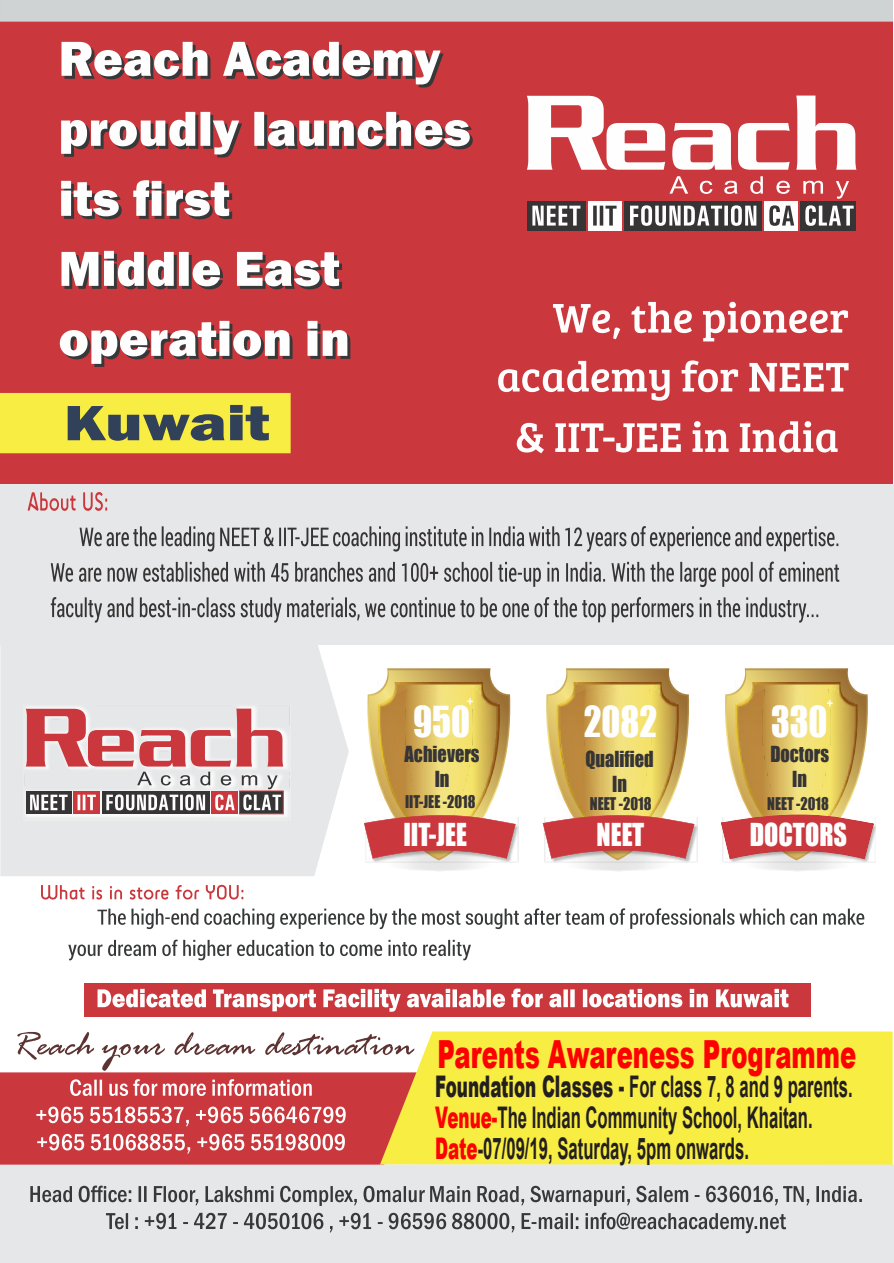
<style>
.page{position:relative;width:894px;height:1263px;background:#fff}
.page>*{position:absolute;margin:0;border:0;box-sizing:border-box;transform-origin:0 0}
.t1{font:39.3px "Impact";color:#fefefe;scale:.9 1}
.t2{font:900 38.7px "Arial";color:#f00;scale:.63 1}
.t3{font:700 29.7px/30.8px "Arial";color:#231f20;scale:.56 1}
.t4{font:29.1px "Impact";color:#fefefe;scale:.9 1}
.t5{font:20.4px/24.8px "Impact";color:#373435;text-align:center;scale:.9 1}
.t6{font:16.05px "Impact";color:#373435;scale:.9 1}
.s1{font-weight:900}
.s2{font-weight:900;color:#f00}
</style>
<div class="page">
<div style="left:0;top:21px;width:892px;height:484px;background:#ca373c"></div>
<div style="left:0;top:484px;width:893px;height:160px;background:#e6e7e8"></div>
<svg style="left:28px;top:492px;width:79px;height:19px"></svg>
<svg style="left:80px;top:526px;width:758px;height:26px"></svg>
<svg style="left:51px;top:562px;width:788px;height:25px"></svg>
<svg style="left:51px;top:597px;width:767px;height:26px"></svg>
<svg style="left:97px;top:908px;width:766px;height:21px"></svg>
<svg style="left:68px;top:940px;width:403px;height:20px"></svg>
<svg style="left:553px;top:302px;width:294px;height:39px"></svg>
<svg style="left:498px;top:360px;width:350px;height:41px"></svg>
<svg style="left:516px;top:421px;width:321px;height:32px"></svg>
<svg style="left:61px;top:42px;width:382px;height:45px"></svg>
<svg style="left:61px;top:112px;width:411px;height:45px"></svg>
<svg style="left:61px;top:180px;width:171px;height:39px"></svg>
<svg style="left:61px;top:251px;width:281px;height:38px"></svg>
<svg style="left:60px;top:321px;width:290px;height:46px"></svg>
<svg style="left:0;top:393px;width:290px;height:60px;background:#cac547"></svg>
<div style="left:0;top:0;width:892px;height:21px;background:#d0d3d3"></div>
<div style="left:417px;top:1031px;width:475px;height:134px;background:#f8ed42"></div>
<svg style="left:0;top:1032px;width:417px;height:133px"></svg>
<div style="left:84px;top:983px;width:726px;height:33px;background:#ca373c"></div>
<svg style="left:97px;top:988px;width:691px;height:24px"></svg>
<svg style="left:796px;top:96px;width:60px;height:74px"></svg>
<svg style="left:669px;top:176px;width:179px;height:23px"></svg>
<svg style="left:527px;top:96px;width:138px;height:74px"></svg>
<svg style="left:672px;top:123px;width:59px;height:47px"></svg>
<svg style="left:738px;top:123px;width:51px;height:47px"></svg>
<div style="left:527px;top:201px;width:58px;height:29px;background:#373435"></div>
<svg style="left:532px;top:206px;width:48px;height:20px"></svg>
<div style="left:588px;top:201px;width:33px;height:29px;background:#fefefe"></div>
<svg style="left:593px;top:206px;width:23px;height:20px"></svg>
<div style="left:624px;top:201px;width:137px;height:29px;background:#373435"></div>
<svg style="left:630px;top:205px;width:126px;height:21px"></svg>
<div style="left:764px;top:201px;width:33px;height:29px;background:#fefefe"></div>
<div style="left:800px;top:201px;width:56px;height:29px;background:#373435"></div>
<svg style="left:805px;top:205px;width:48px;height:21px"></svg>
<svg style="left:0;top:644px;width:348px;height:232px;background:#e7e8e9"></svg>
<img style="left:369px;top:824px;width:149px;height:38px">
<svg style="left:364px;top:668px;width:151px;height:192px;background:#d8aa70"></svg>
<img style="left:544px;top:824px;width:153px;height:38px">
<svg style="left:542px;top:668px;width:152px;height:192px;background:#d9ab72"></svg>
<img style="left:722px;top:823px;width:153px;height:39px">
<svg style="left:721px;top:668px;width:152px;height:192px;background:#d9aa71"></svg>
<img style="left:24px;top:705px;width:267px;height:115px">
<svg style="left:26px;top:709px;width:257px;height:57px;background:#db979a"></svg>
<div style="left:26px;top:791px;width:46px;height:23px;background:linear-gradient(to right,#373435,#373435)"></div>
<svg style="left:30px;top:795px;width:38px;height:15px"></svg>
<div style="left:74px;top:791px;width:26px;height:23px;background:#ca373c"></div>
<svg style="left:77px;top:795px;width:19px;height:15px"></svg>
<div style="left:102px;top:791px;width:107px;height:23px;background:#373435"></div>
<div style="left:211px;top:791px;width:26px;height:23px;background:linear-gradient(to right,#ca373c,#ca373c)"></div>
<div style="left:239px;top:791px;width:44px;height:23px;background:linear-gradient(to right,#373435,#373435);border:1px solid #ca373c"></div>
<svg style="left:106px;top:772px;width:175px;height:38px"></svg>
<svg style="left:41px;top:885px;width:202px;height:14px"></svg>
<div style="left:0;top:1165px;width:893px;height:98px;background:#e6e7e8"></div>
<svg style="left:30px;top:1186px;width:831px;height:20px;background:#b3b4b5"></svg>
<svg style="left:106px;top:1213px;width:679px;height:20px;background:#b5b6b7"></svg>
<svg style="left:769px;top:205px;width:24px;height:21px"></svg>
<h1 class="t1" style="left:413px;top:706px;width:65px">950</h1>
<p class="t5" style="left:404px;top:743px;width:85px">Achievers<br>In</p>
<p class="t6" style="left:405px;top:795px;width:80px">IIT-JEE -2018</p>
<p class="t4" style="left:403px;top:823px;width:72px">IIT-JEE</p>
<h1 class="t1" style="left:583px;top:706px;width:83px">2082</h1>
<p class="t5" style="left:585px;top:747px;width:77px">Qualified<br>In</p>
<p class="t6" style="left:589px;top:797px;width:70px">NEET -2018</p>
<p class="t4" style="left:596px;top:823px;width:54px">NEET</p>
<h1 class="t1" style="left:770px;top:706px;width:64px">330</h1>
<p class="t5" style="left:770px;top:743px;width:67px">Doctors<br>In</p>
<p class="t4" style="left:749px;top:823px;width:110px">DOCTORS</p>
<p class="t6" style="left:767px;top:797px;width:70px">NEET -2018</p>
<h2 class="t2" style="left:437px;top:1040px;width:665px">Parents Awareness Programme</h2>
<p class="t3" style="left:435px;top:1074px;width:746px"><span class="s1">Foundation Classes -</span> For class 7, 8 and 9 parents.<br><span class="s2">Venue-</span>The Indian Community School, Khaitan.<br><span class="s2">Date</span>-07/09/19, Saturday, 5pm onwards.</p>
</div>
